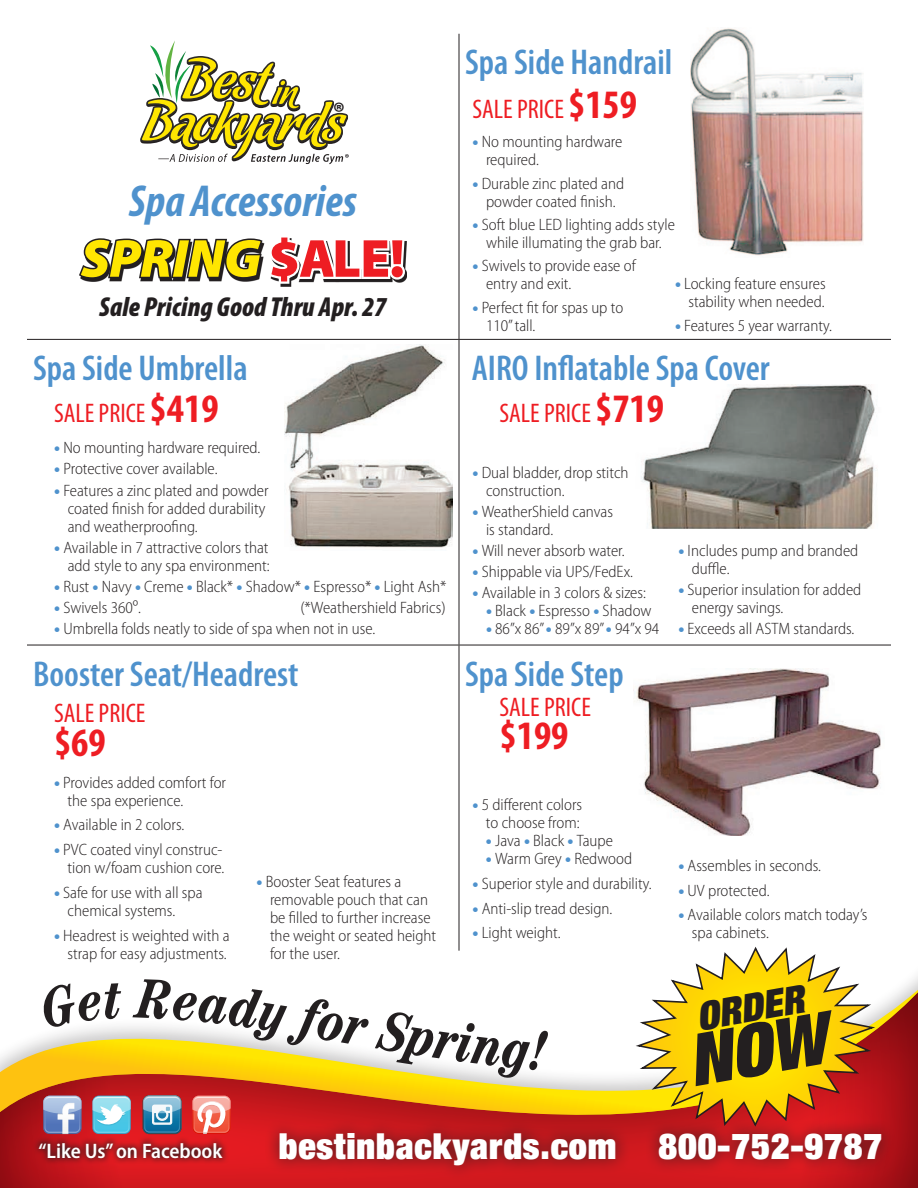
<style>
.page{position:relative;width:918px;height:1188px;background:#fff}
.page>*{position:absolute;margin:0;border:0;box-sizing:border-box;transform-origin:0 0}
.t1{font:italic 900 54px "Myriad Pro";letter-spacing:-.01em;color:#ffe601}
.t2{font:italic 700 condensed 45px "Myriad Pro";color:#4f92cd}
.t3{font:700 condensed 40.5px "Myriad Pro";color:#ee1d23}
.t4{font:italic 900 condensed 39px "Helvetica Neue LT Std";color:#231f20}
.t5{font:600 condensed 36px "Myriad Pro";color:#4f92cd}
.t6{font:900 condensed 36px "Helvetica Neue LT Std";letter-spacing:.025em;color:#fff}
.t7{font:italic 900 condensed 27.6px "Myriad Pro";color:#231f20}
.t8{font:condensed 27px "Myriad Pro";color:#ee1d23}
.t9{font:700 27px "Myriad Pro";color:#231f20}
.t10{font:600 semi-condensed 21px "Myriad Pro";color:#fff}
.t11{font:300 semi-condensed 16.5px/18px "Myriad Pro";color:#231f20}
.s1{font-style:normal;color:#ee1d23}
.s2{font-weight:700;font-size:40.5px}
.s3{font-weight:900;font-stretch:normal;color:#4f92cd}
</style>
<div class="page">
<img style="left:641px;top:385px;width:234px;height:144px">
<img style="left:633px;top:668px;width:248px;height:168px">
<hr style="left:459px;top:34px;width:1px;height:305px;background:#231f20">
<hr style="left:27px;top:339px;width:432px;height:1px;background:#231f20">
<hr style="left:459px;top:339px;width:432px;height:1px;background:#231f20">
<hr style="left:459px;top:340px;width:1px;height:305px;background:#231f20">
<hr style="left:27px;top:645px;width:432px;height:1px;background:#231f20">
<hr style="left:459px;top:645px;width:432px;height:1px;background:#231f20">
<hr style="left:459px;top:645px;width:1px;height:306px;background:#231f20">
<div style="left:0;top:984px;width:918px;height:204px;background:#231f20;opacity:.5"></div>
<svg style="left:32px;top:1136px;width:197px;height:29px;background:#ab191e"></svg>
<div style="left:265px;top:1118px;width:631px;height:62px;background:#231f20;opacity:.75"></div>
<svg style="left:43px;top:1096px;width:39px;height:38px"></svg>
<svg style="left:92px;top:1096px;width:39px;height:38px"></svg>
<svg style="left:143px;top:1095px;width:38px;height:39px"></svg>
<svg style="left:192px;top:1096px;width:39px;height:39px"></svg>
<img style="left:691px;top:28px;width:173px;height:228px">
<img style="left:288px;top:344px;width:164px;height:204px">
<svg style="left:77px;top:238px;width:330px;height:218px"></svg>
<svg style="left:140px;top:41px;width:209px;height:123px"></svg>
<svg style="left:633px;top:947px;width:245px;height:181px"></svg>
<svg style="left:639px;top:948px;width:233px;height:177px"></svg>
<svg style="left:39px;top:984px;width:84px;height:45px"></svg>
<svg style="left:132px;top:984px;width:237px;height:66px"></svg>
<svg style="left:375px;top:1009px;width:173px;height:71px"></svg>
<h3 class="t9" style="left:333px;top:97px;width:14px">®</h3>
<h2 class="t2" style="left:129px;top:173px;width:230px">Spa Accessories</h2>
<h1 class="t1" style="left:81px;top:228px;width:325px">SPRING<span class="s1">$ALE!</span></h1>
<h3 class="t7" style="left:99px;top:292px;width:289px">Sale Pricing Good Thru Apr. 27</h3>
<h3 class="t5" style="left:465px;top:43px;width:209px">Spa Side Handrail</h3>
<h3 class="t8" style="left:472px;top:93px;width:166px">SALE PRICE <span class="s2">$159</span></h3>
<p class="t11" style="left:486px;top:133px;width:138px;text-indent:-13px"><span class="s3">•</span> No mounting hardware required.</p>
<p class="t11" style="left:473px;top:174px;width:153px;text-align:center"><span class="s3">•</span> Durable zinc plated and powder coated finish.</p>
<p class="t11" style="left:473px;top:216px;width:204px;text-align:center"><span class="s3">•</span> Soft blue LED lighting adds style while illumating the grab bar.</p>
<p class="t11" style="left:486px;top:257px;width:151px;text-indent:-13px"><span class="s3">•</span> Swivels to provide ease of entry and exit.</p>
<p class="t11" style="left:486px;top:299px;width:139px;text-indent:-13px"><span class="s3">•</span> Perfect fit for spas up to<br>110” tall.</p>
<p class="t11" style="left:675px;top:275px;width:152px;text-align:right"><span class="s3">•</span> Locking feature ensures stability when needed.</p>
<p class="t11" style="left:675px;top:317px;width:159px"><span class="s3">•</span> Features 5 year warranty.</p>
<h3 class="t5" style="left:33px;top:348px;width:216px">Spa Side Umbrella</h3>
<h3 class="t5" style="left:472px;top:348px;width:300px">AIRO Inflatable Spa Cover</h3>
<h3 class="t8" style="left:54px;top:397px;width:166px">SALE PRICE <span class="s2">$419</span></h3>
<p class="t11" style="left:54px;top:439px;width:208px"><span class="s3">•</span> No mounting hardware required.</p>
<p class="t11" style="left:54px;top:460px;width:165px"><span class="s3">•</span> Protective cover available.</p>
<p class="t11" style="left:68px;top:481px;width:203px;text-indent:-13px"><span class="s3">•</span> Features a zinc plated and powder coated finish for added durability and weatherproofing.</p>
<p class="t11" style="left:54px;top:539px;width:217px;text-align:right"><span class="s3">•</span> Available in 7 attractive colors that add style to any spa environment:</p>
<p class="t11" style="left:54px;top:578px;width:394px"><span class="s3">•</span> Rust <span class="s3">•</span> Navy <span class="s3">•</span> Creme <span class="s3">•</span> Black* <span class="s3">•</span> Shadow* <span class="s3">•</span> Espresso* <span class="s3">•</span> Light Ash*</p>
<p class="t11" style="left:54px;top:599px;width:88px"><span class="s3">•</span> Swivels 360º.</p>
<p class="t11" style="left:300px;top:599px;width:147px">(*Weathershield Fabrics)</p>
<p class="t11" style="left:54px;top:620px;width:323px"><span class="s3">•</span> Umbrella folds neatly to side of spa when not in use.</p>
<h3 class="t8" style="left:500px;top:397px;width:166px">SALE PRICE <span class="s2">$719</span></h3>
<p class="t11" style="left:486px;top:463px;width:144px;text-indent:-13px"><span class="s3">•</span> Dual bladder, drop stitch construction.</p>
<p class="t11" style="left:486px;top:503px;width:129px;text-indent:-13px"><span class="s3">•</span> WeatherShield canvas is standard.</p>
<p class="t11" style="left:473px;top:542px;width:154px"><span class="s3">•</span> Will never absorb water.</p>
<p class="t11" style="left:473px;top:563px;width:162px"><span class="s3">•</span> Shippable via UPS/FedEx.</p>
<p class="t11" style="left:473px;top:584px;width:175px"><span class="s3">•</span> Available in 3 colors &amp; sizes:</p>
<p class="t11" style="left:486px;top:602px;width:167px"><span class="s3">•</span> Black <span class="s3">•</span> Espresso <span class="s3">•</span> Shadow</p>
<p class="t11" style="left:486px;top:620px;width:175px"><span class="s3">•</span> 86”x 86” <span class="s3">•</span> 89”x 89” <span class="s3">•</span> 94”x 94</p>
<h3 class="t5" style="left:33px;top:654px;width:267px">Booster Seat/Headrest</h3>
<h3 class="t5" style="left:465px;top:654px;width:160px">Spa Side Step</h3>
<h3 class="t8" style="left:54px;top:697px;width:93px">SALE PRICE</h3>
<h3 class="t3" style="left:54px;top:717px;width:53px">$69</h3>
<p class="t11" style="left:67px;top:773px;width:160px;text-indent:-13px"><span class="s3">•</span> Provides added comfort for the spa experience.</p>
<p class="t11" style="left:54px;top:816px;width:132px"><span class="s3">•</span> Available in 2 colors.</p>
<p class="t11" style="left:54px;top:841px;width:172px;text-align:right"><span class="s3">•</span> PVC coated vinyl construc&shy;tion w/foam cushion core.</p>
<p class="t11" style="left:67px;top:884px;width:137px;text-indent:-13px"><span class="s3">•</span> Safe for use with all spa chemical systems.</p>
<p class="t11" style="left:54px;top:926px;width:177px;text-align:right"><span class="s3">•</span> Headrest is weighted with a strap for easy adjustments.</p>
<p class="t11" style="left:270px;top:872px;width:168px;text-indent:-13px"><span class="s3">•</span> Booster Seat features a removable pouch that can be filled to further increase the weight or seated height for the user.</p>
<h3 class="t8" style="left:500px;top:690px;width:93px">SALE PRICE</h3>
<h3 class="t3" style="left:500px;top:710px;width:71px">$199</h3>
<p class="t11" style="left:472px;top:796px;width:111px;text-align:right"><span class="s3">•</span> 5 different colors to choose from:</p>
<p class="t11" style="left:486px;top:832px;width:128px"><span class="s3">•</span> Java <span class="s3">•</span> Black <span class="s3">•</span> Taupe</p>
<p class="t11" style="left:486px;top:850px;width:148px"><span class="s3">•</span> Warm Grey <span class="s3">•</span> Redwood</p>
<p class="t11" style="left:472px;top:875px;width:181px"><span class="s3">•</span> Superior style and durability.</p>
<p class="t11" style="left:472px;top:899px;width:141px"><span class="s3">•</span> Anti-slip tread design.</p>
<p class="t11" style="left:472px;top:924px;width:90px"><span class="s3">•</span> Light weight.</p>
<p class="t11" style="left:692px;top:542px;width:168px;text-indent:-13px"><span class="s3">•</span> Includes pump and branded duffle.</p>
<p class="t11" style="left:692px;top:581px;width:171px;text-indent:-13px"><span class="s3">•</span> Superior insulation for added energy savings.</p>
<p class="t11" style="left:678px;top:620px;width:178px"><span class="s3">•</span> Exceeds all ASTM standards.</p>
<p class="t11" style="left:678px;top:857px;width:144px"><span class="s3">•</span> Assembles in seconds.</p>
<p class="t11" style="left:678px;top:881px;width:93px"><span class="s3">•</span> UV protected.</p>
<p class="t11" style="left:692px;top:906px;width:177px;text-indent:-13px"><span class="s3">•</span> Available colors match today’s spa cabinets.</p>
<h3 class="t4" style="left:692px;top:993px;width:110px;rotate:-10deg">ORDER</h3>
<p class="t10" style="left:38px;top:1139px;width:186px">“Like Us” on Facebook</p>
<h3 class="t6" style="left:279px;top:1123px;width:605px">bestinbackyards.com 800-752-9787</h3>
</div>
